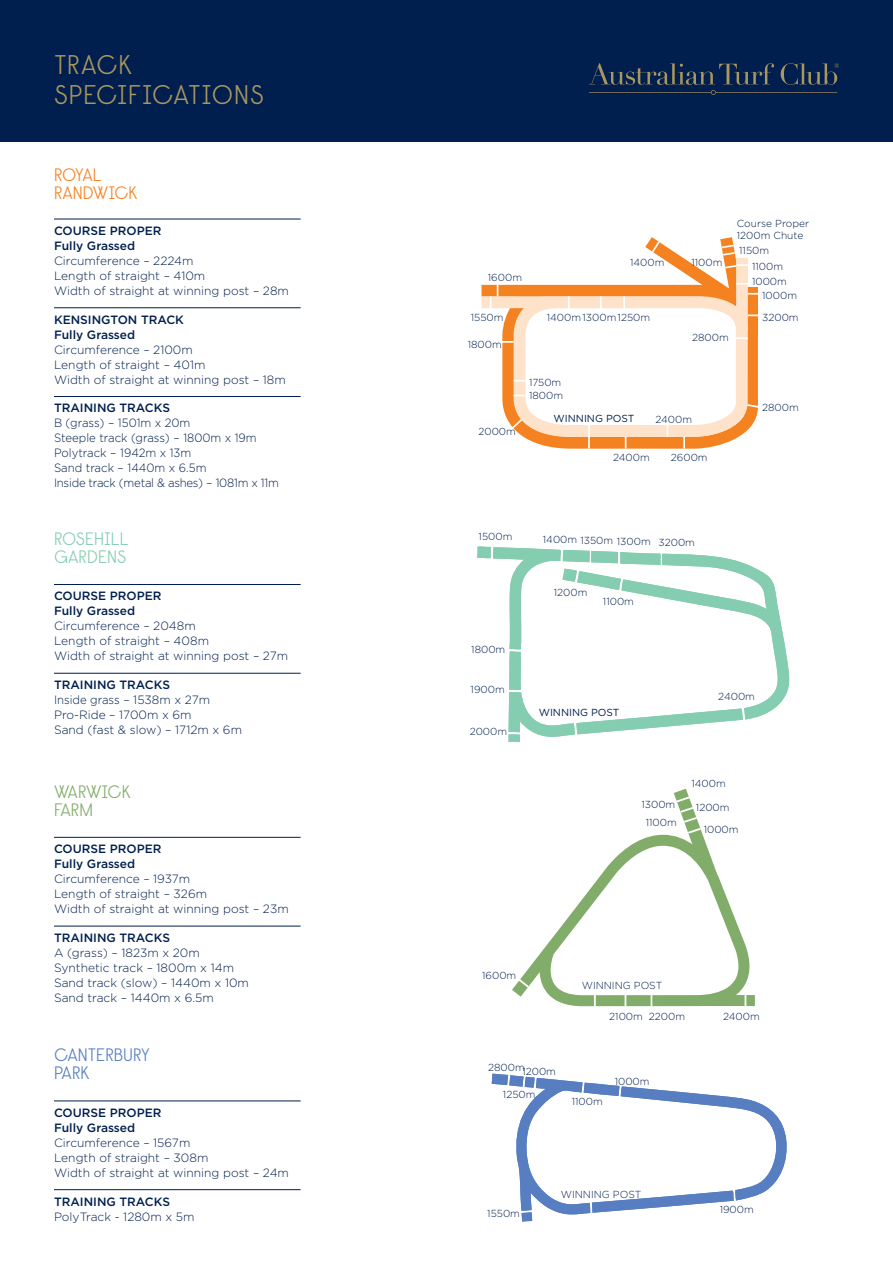
<style>
.page{position:relative;width:893px;height:1263px;background:#fff}
.page>*{position:absolute;margin:0;border:0;box-sizing:border-box;transform-origin:0 0}
.t1{font:300 27px/30px "Raisonne Pro";letter-spacing:.025em;color:#aa975d}
.t2{font:300 18px/18px "Raisonne Pro";color:#85cdb1}
.t3{font:300 18px/18px "Raisonne Pro";color:#567ec0}
.t4{font:300 18px/18px "Raisonne Pro";color:#f58220}
.t5{font:300 18px/18px "Raisonne Pro";color:#81ac6a}
.t6{font:300 12px/15px "Gotham";color:#001f4e}
.t7{font:300 12px/15px "Gotham";color:#001f4e;scale:.95 1}
.t8{font:500 12px/15px "Gotham";color:#001f4e}
.t9{font:300 10.2px/12.3px "Gotham";color:#001f4e}
.t10{font:10.2px "Gotham";color:#001f4e}
</style>
<div class="page">
<div style="left:0;top:0;width:893px;height:141px;background:#001f4e"></div>
<svg style="left:481px;top:237px;width:277px;height:212px"></svg>
<svg style="left:489px;top:239px;width:261px;height:199px"></svg>
<hr style="left:54px;top:219px;width:247px;height:1px;background:#001f4e">
<hr style="left:54px;top:307px;width:247px;height:1px;background:#001f4e">
<hr style="left:54px;top:396px;width:247px;height:1px;background:#001f4e">
<hr style="left:54px;top:584px;width:247px;height:1px;background:#001f4e">
<hr style="left:54px;top:673px;width:247px;height:1px;background:#001f4e">
<div style="left:477px;top:546px;width:14px;height:12px;background:#85cdb1"></div>
<svg style="left:493px;top:547px;width:297px;height:195px"></svg>
<svg style="left:589px;top:63px;width:250px;height:32px"></svg>
<hr style="left:54px;top:837px;width:247px;height:1px;background:#001f4e">
<hr style="left:54px;top:926px;width:247px;height:1px;background:#001f4e">
<svg style="left:512px;top:789px;width:243px;height:217px"></svg>
<hr style="left:54px;top:1101px;width:247px;height:1px;background:#001f4e">
<hr style="left:54px;top:1189px;width:247px;height:1px;background:#001f4e">
<div style="left:492px;top:1073px;width:16px;height:12px;background:#567ec0"></div>
<div style="left:509px;top:1075px;width:15px;height:12px;background:#567ec0"></div>
<svg style="left:513px;top:1078px;width:274px;height:137px"></svg>
<div style="left:521px;top:1212px;width:11px;height:9px;background:#567ec0"></div>
<h1 class="t1" style="left:54px;top:49px;width:211px">TRACK<br>SPECIFICATIONS</h1>
<h2 class="t4" style="left:54px;top:166px;width:85px">ROYAL<br>RANDWICK</h2>
<p class="t8" style="left:54px;top:223px;width:109px">COURSE PROPER<br>Fully Grassed</p>
<p class="t6" style="left:54px;top:253px;width:236px">Circumference – 2224m<br>Length of straight – 410m<br>Width of straight at winning post – 28m</p>
<p class="t8" style="left:54px;top:312px;width:132px">KENSINGTON TRACK<br>Fully Grassed</p>
<p class="t6" style="left:54px;top:342px;width:233px">Circumference – 2100m<br>Length of straight – 401m<br>Width of straight at winning post – 18m</p>
<p class="t8" style="left:54px;top:401px;width:118px">TRAINING TRACKS</p>
<p class="t7" style="left:54px;top:415px;width:238px">B (grass) – 1501m x 20m<br>Steeple track (grass) – 1800m x 19m<br>Polytrack – 1942m x 13m<br>Sand track – 1440m x 6.5m<br>Inside track (metal &amp; ashes) – 1081m x 11m</p>
<h2 class="t2" style="left:54px;top:530px;width:76px">ROSEHILL<br>GARDENS</h2>
<p class="t8" style="left:54px;top:589px;width:109px">COURSE PROPER<br>Fully Grassed</p>
<p class="t6" style="left:54px;top:618px;width:236px">Circumference – 2048m<br>Length of straight – 408m<br>Width of straight at winning post – 27m</p>
<p class="t8" style="left:54px;top:677px;width:118px">TRAINING TRACKS</p>
<p class="t7" style="left:54px;top:692px;width:199px">Inside grass – 1538m x 27m<br>Pro-Ride – 1700m x 6m<br>Sand (fast &amp; slow) – 1712m x 6m</p>
<h2 class="t5" style="left:54px;top:782px;width:78px">WARWICK<br>FARM</h2>
<p class="t8" style="left:54px;top:841px;width:109px">COURSE PROPER<br>Fully Grassed</p>
<p class="t6" style="left:54px;top:871px;width:236px">Circumference – 1937m<br>Length of straight – 326m<br>Width of straight at winning post – 23m</p>
<p class="t8" style="left:54px;top:930px;width:118px">TRAINING TRACKS</p>
<p class="t6" style="left:54px;top:945px;width:197px">A (grass) – 1823m x 20m<br>Synthetic track – 1800m x 14m<br>Sand track (slow) – 1440m x 10m<br>Sand track – 1440m x 6.5m</p>
<h2 class="t3" style="left:54px;top:1046px;width:97px">CANTERBURY<br>PARK</h2>
<p class="t8" style="left:54px;top:1105px;width:109px">COURSE PROPER<br>Fully Grassed</p>
<p class="t6" style="left:54px;top:1135px;width:237px">Circumference – 1567m<br>Length of straight – 308m<br>Width of straight at winning post – 24m</p>
<p class="t8" style="left:54px;top:1194px;width:118px">TRAINING TRACKS</p>
<p class="t6" style="left:54px;top:1208px;width:142px">PolyTrack - 1280m x 5m</p>
<p class="t9" style="left:737px;top:217px;width:74px">Course Proper<br>1200m Chute</p>
<p class="t9" style="left:488px;top:271px;width:36px">1600m</p>
<p class="t9" style="left:471px;top:311px;width:34px">1550m</p>
<p class="t9" style="left:468px;top:338px;width:36px">1800m</p>
<p class="t9" style="left:630px;top:256px;width:36px">1400m</p>
<p class="t9" style="left:691px;top:256px;width:33px">1100m</p>
<p class="t9" style="left:547px;top:311px;width:105px">1400m1300m1250m</p>
<p class="t9" style="left:692px;top:331px;width:38px">2800m</p>
<p class="t9" style="left:739px;top:244px;width:31px">1150m</p>
<p class="t9" style="left:752px;top:260px;width:33px">1100m</p>
<p class="t9" style="left:752px;top:275px;width:36px">1000m</p>
<p class="t9" style="left:762px;top:289px;width:36px">1000m</p>
<p class="t9" style="left:762px;top:311px;width:38px">3200m</p>
<p class="t9" style="left:478px;top:425px;width:39px">2000m</p>
<p class="t9" style="left:529px;top:375px;width:36px;line-height:13.6px">1750m<br>1800m</p>
<p class="t10" style="left:554px;top:412px;width:82px">WINNING POST</p>
<p class="t9" style="left:655px;top:412px;width:38px">2400m</p>
<p class="t9" style="left:613px;top:451px;width:38px">2400m</p>
<p class="t9" style="left:671px;top:451px;width:38px">2600m</p>
<p class="t9" style="left:762px;top:401px;width:38px">2800m</p>
<p class="t9" style="left:479px;top:530px;width:35px">1500m</p>
<p class="t9" style="left:543px;top:533px;width:36px">1400m</p>
<p class="t9" style="left:580px;top:535px;width:72px">1350m 1300m</p>
<p class="t9" style="left:658px;top:536px;width:38px">3200m</p>
<p class="t9" style="left:554px;top:586px;width:35px">1200m</p>
<p class="t9" style="left:603px;top:595px;width:33px">1100m</p>
<p class="t9" style="left:471px;top:642px;width:36px">1800m</p>
<p class="t9" style="left:471px;top:683px;width:36px">1900m</p>
<p class="t9" style="left:470px;top:725px;width:39px">2000m</p>
<p class="t10" style="left:539px;top:705px;width:82px">WINNING POST</p>
<p class="t9" style="left:718px;top:690px;width:38px">2400m</p>
<p class="t9" style="left:691px;top:777px;width:36px">1400m</p>
<p class="t9" style="left:641px;top:798px;width:35px">1300m</p>
<p class="t9" style="left:696px;top:801px;width:35px">1200m</p>
<p class="t9" style="left:646px;top:816px;width:33px">1100m</p>
<p class="t9" style="left:704px;top:823px;width:36px">1000m</p>
<p class="t9" style="left:482px;top:969px;width:36px">1600m</p>
<p class="t9" style="left:582px;top:979px;width:82px">WINNING POST</p>
<p class="t9" style="left:609px;top:1009px;width:77px">2100m 2200m</p>
<p class="t9" style="left:723px;top:1009px;width:38px">2400m</p>
<p class="t9" style="left:488px;top:1061px;width:38px">2800m</p>
<p class="t9" style="left:522px;top:1065px;width:35px">1200m</p>
<p class="t9" style="left:503px;top:1088px;width:34px">1250m</p>
<p class="t9" style="left:572px;top:1095px;width:33px">1100m</p>
<p class="t9" style="left:615px;top:1075px;width:36px">1000m</p>
<p class="t9" style="left:487px;top:1207px;width:34px">1550m</p>
<p class="t9" style="left:561px;top:1188px;width:82px">WINNING POST</p>
<p class="t9" style="left:720px;top:1203px;width:36px">1900m</p>
</div>
